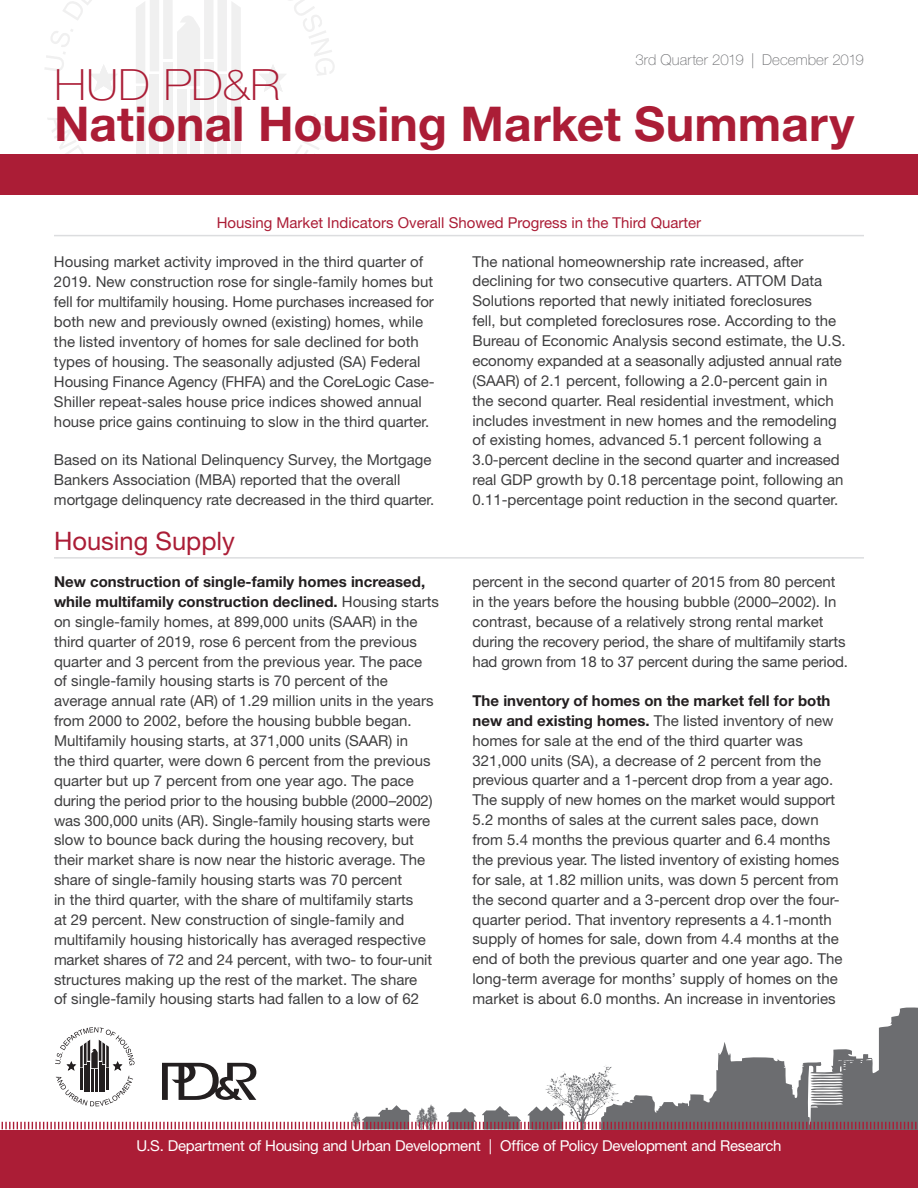
<style>
.page{position:relative;width:918px;height:1188px;background:#fff}
.page>*{position:absolute;margin:0;border:0;box-sizing:border-box;transform-origin:0 0}
.t1{font:700 48px "Helvetica Neue LT Std";color:#ab1d36}
.t2{font:100 43.2px "Helvetica Neue LT Std";color:#ab1d36;scale:1.11 1}
.t3{font:25.5px "Helvetica Neue LT Std";color:#ab1d36}
.t4{font:15px/20px "Helvetica Neue LT Std";color:#3e3e3f}
.t5{font:15px "Helvetica Neue LT Std";letter-spacing:-.02em;color:#fff}
.t6{font:15px "Helvetica Neue LT Std";color:#ab1d36}
.t7{font:100 15px "Helvetica Neue LT Std";letter-spacing:.005em;color:#6c6d70}
.s1{font-weight:700;color:#231f20}
</style>
<div class="page">
<svg style="left:90px;top:65px;width:27px;height:27px"></svg>
<div style="left:163px;top:62px;width:10px;height:110px;background:#f0f0f0"></div>
<div style="left:177px;top:89px;width:9px;height:83px;background:#f0f0f0"></div>
<div style="left:150px;top:74px;width:9px;height:98px;background:#f0f0f0"></div>
<div style="left:136px;top:87px;width:9px;height:80px;background:#f0f0f0"></div>
<div style="left:204px;top:62px;width:10px;height:110px;background:#f0f0f0"></div>
<div style="left:217px;top:74px;width:10px;height:98px;background:#f0f0f0"></div>
<div style="left:231px;top:87px;width:10px;height:80px;background:#f0f0f0"></div>
<div style="left:191px;top:89px;width:9px;height:83px;background:#f0f0f0"></div>
<svg style="left:45px;top:29px;width:28px;height:42px"></svg>
<svg style="left:63px;top:0;width:29px;height:20px"></svg>
<svg style="left:259px;top:0;width:76px;height:92px"></svg>
<svg style="left:47px;top:118px;width:36px;height:36px"></svg>
<svg style="left:295px;top:114px;width:34px;height:40px"></svg>
<svg style="left:136px;top:0;width:105px;height:86px"></svg>
<svg style="left:883px;top:1007px;width:35px;height:20px"></svg>
<div style="left:0;top:1130px;width:918px;height:58px;background:#ab1d36"></div>
<div style="left:0;top:154px;width:918px;height:41px;background:#ab1d36"></div>
<svg style="left:1px;top:1027px;width:917px;height:103px"></svg>
<hr style="left:54px;top:235px;width:810px;height:1px;background:#dcdddf">
<hr style="left:54px;top:557px;width:810px;height:2px;background:#dcdddf">
<p class="t7" style="left:636px;top:51px;width:230px">3rd Quarter 2019 | December 2019</p>
<h1 class="t2" style="left:54px;top:60px;width:206px">HUD PD&amp;R</h1>
<h1 class="t1" style="left:54px;top:94px;width:802px">National Housing Market Summary</h1>
<h2 class="t6" style="left:217px;top:214px;width:486px">Housing Market Indicators Overall Showed Progress in the Third Quarter</h2>
<p class="t4" style="left:54px;top:251px;width:382px">Housing market activity improved in the third quarter of 2019. New construction rose for single-family homes but fell for multifamily housing. Home purchases increased for both new and previously owned (existing) homes, while the listed inventory of homes for sale declined for both types of housing. The seasonally adjusted (SA) Federal Housing Finance Agency (FHFA) and the CoreLogic Case-Shiller repeat-sales house price indices showed annual house price gains continuing to slow in the third quarter.</p>
<p class="t4" style="left:54px;top:449px;width:382px">Based on its National Delinquency Survey, the Mortgage<br>Bankers Association (MBA) reported that the overall mortgage delinquency rate decreased in the third quarter.</p>
<p class="t4" style="left:472px;top:251px;width:375px">The national homeownership rate increased, after declining for two consecutive quarters. ATTOM Data Solutions reported that newly initiated foreclosures<br>fell, but completed foreclosures rose. According to the Bureau of Economic Analysis second estimate, the U.S. economy expanded at a seasonally adjusted annual rate (SAAR) of 2.1 percent, following a 2.0-percent gain in the second quarter. Real residential investment, which includes investment in new homes and the remodeling of existing homes, advanced 5.1 percent following a 3.0-percent decline in the second quarter and increased real GDP growth by 0.18 percentage point, following an 0.11-percentage point reduction in the second quarter.</p>
<h2 class="t3" style="left:54px;top:526px;width:182px">Housing Supply</h2>
<p class="t4" style="left:54px;top:571px;width:387px"><span class="s1">New construction of single-family homes increased, while multifamily construction declined.</span> Housing starts on single-family homes, at 899,000 units (SAAR) in the third quarter of 2019, rose 6 percent from the previous quarter and 3 percent from the previous year. The pace<br>of single-family housing starts is 70 percent of the average annual rate (AR) of 1.29 million units in the years from 2000 to 2002, before the housing bubble began.<br>Multifamily housing starts, at 371,000 units (SAAR) in<br>the third quarter, were down 6 percent from the previous quarter but up 7 percent from one year ago. The pace during the period prior to the housing bubble (2000–2002) was 300,000 units (AR). Single-family housing starts were slow to bounce back during the housing recovery, but their market share is now near the historic average. The share of single-family housing starts was 70 percent<br>in the third quarter, with the share of multifamily starts<br>at 29 percent. New construction of single-family and multifamily housing historically has averaged respective market shares of 72 and 24 percent, with two- to four-unit structures making up the rest of the market. The share<br>of single-family housing starts had fallen to a low of 62</p>
<p class="t4" style="left:472px;top:572px;width:377px">percent in the second quarter of 2015 from 80 percent in the years before the housing bubble (2000–2002). In contrast, because of a relatively strong rental market during the recovery period, the share of multifamily starts had grown from 18 to 37 percent during the same period.</p>
<p class="t4" style="left:472px;top:690px;width:372px"><span class="s1">The inventory of homes on the market fell for both new and existing homes.</span> The listed inventory of new homes for sale at the end of the third quarter was 321,000 units (SA), a decrease of 2 percent from the previous quarter and a 1-percent drop from a year ago.<br>The supply of new homes on the market would support 5.2 months of sales at the current sales pace, down from 5.4 months the previous quarter and 6.4 months the previous year. The listed inventory of existing homes for sale, at 1.82 million units, was down 5 percent from the second quarter and a 3-percent drop over the four&shy;quarter period. That inventory represents a 4.1-month supply of homes for sale, down from 4.4 months at the end of both the previous quarter and one year ago. The long-term average for months’ supply of homes on the market is about 6.0 months. An increase in inventories</p>
<p class="t5" style="left:136px;top:1136px;width:647px">U.S. Department of Housing and Urban Development | Office of Policy Development and Research</p>
</div>
